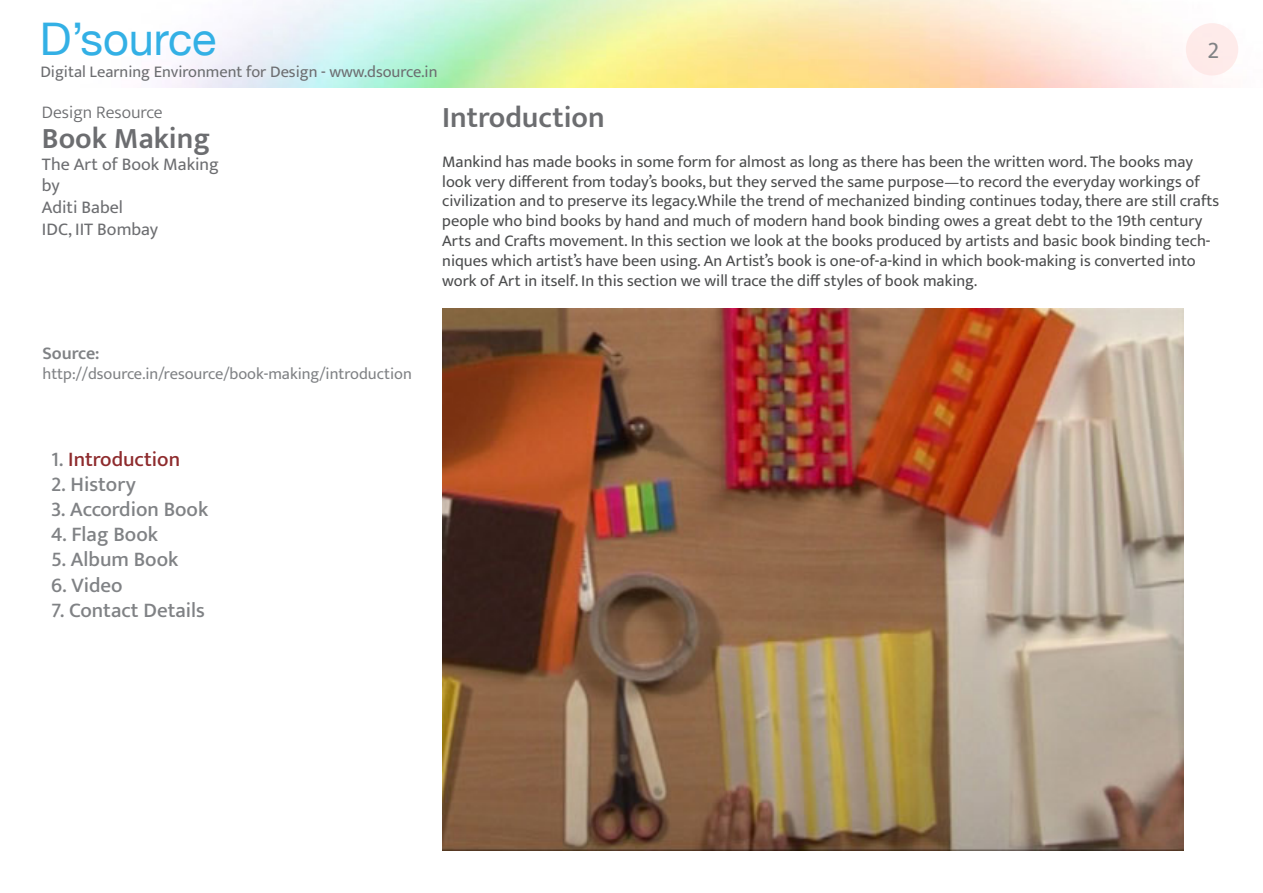
<style>
.page{position:relative;width:1263px;height:893px;background:#fff}
.page>*{position:absolute;margin:0;border:0;box-sizing:border-box;transform-origin:0 0}
.t1{font:45px "Helvetica Neue";color:#33b0e5}
.t2{font:600 30px "Ek Mukta";color:#6c6d70}
.t3{font:24px "Ek Mukta";color:#808285}
.t4{font:500 21px "Ek Mukta";color:#808285}
.t5{font:500 21px "Ek Mukta";color:#8e2b2d}
.t6{font:18px "Ek Mukta";color:#6c6d70}
.t7{font:300 18px "Ek Mukta";color:#6c6d70}
.t8{font:600 18px "Ek Mukta";color:#808285}
.t9{font:16.5px/19.8px "Ek Mukta";color:#4b4c4d}
.t10{font:16.5px "Ek Mukta";color:#808285}
.t11{font:16.5px "Ek Mukta";color:#6c6d70}
.s1{color:#808285}
</style>
<div class="page">
<div style="left:1186px;top:23px;width:52px;height:52px;background:#feebea;border-radius:50%"></div>
<img style="left:442px;top:308px;width:741px;height:542px">
<h1 class="t1" style="left:40px;top:12px;width:178px">D’source</h1>
<p class="t11" style="left:40px;top:62px;width:399px">Digital Learning Environment for Design - www.dsource.in</p>
<h3 class="t3" style="left:1207px;top:35px;width:13px">2</h3>
<p class="t7" style="left:42px;top:101px;width:122px">Design Resource</p>
<p class="t2" style="left:42px;top:120px;width:170px">Book Making</p>
<p class="t6" style="left:42px;top:153px;width:178px">The Art of Book Making</p>
<p class="t6" style="left:42px;top:175px;width:19px">by</p>
<p class="t6" style="left:42px;top:196px;width:82px">Aditi Babel</p>
<p class="t6" style="left:42px;top:218px;width:118px">IDC, IIT Bombay</p>
<p class="t8" style="left:43px;top:343px;width:59px">Source:</p>
<p class="t10" style="left:43px;top:364px;width:371px">http://dsource.in/resource/book-making/introduction</p>
<p class="t5" style="left:51px;top:446px;width:131px"><span class="s1">1.</span> Introduction</p>
<p class="t4" style="left:51px;top:471px;width:86px">2. History</p>
<p class="t4" style="left:51px;top:496px;width:159px">3. Accordion Book</p>
<p class="t4" style="left:51px;top:522px;width:108px">4. Flag Book</p>
<p class="t4" style="left:51px;top:547px;width:129px">5. Album Book</p>
<p class="t4" style="left:51px;top:572px;width:73px">6. Video</p>
<p class="t4" style="left:51px;top:597px;width:155px">7. Contact Details</p>
<p class="t2" style="left:442px;top:99px;width:164px">Introduction</p>
<p class="t9" style="left:442px;top:151px;width:778px">Mankind has made books in some form for almost as long as there has been the written word. The books may look very different from today’s books, but they served the same purpose—to record the everyday workings of civilization and to preserve its legacy.While the trend of mechanized binding continues today, there are still crafts people who bind books by hand and much of modern hand book binding owes a great debt to the 19th century Arts and Crafts movement. In this section we look at the books produced by artists and basic book binding tech&shy;niques which artist’s have been using. An Artist’s book is one-of-a-kind in which book-making is converted into work of Art in itself. In this section we will trace the diff styles of book making.</p>
</div>
